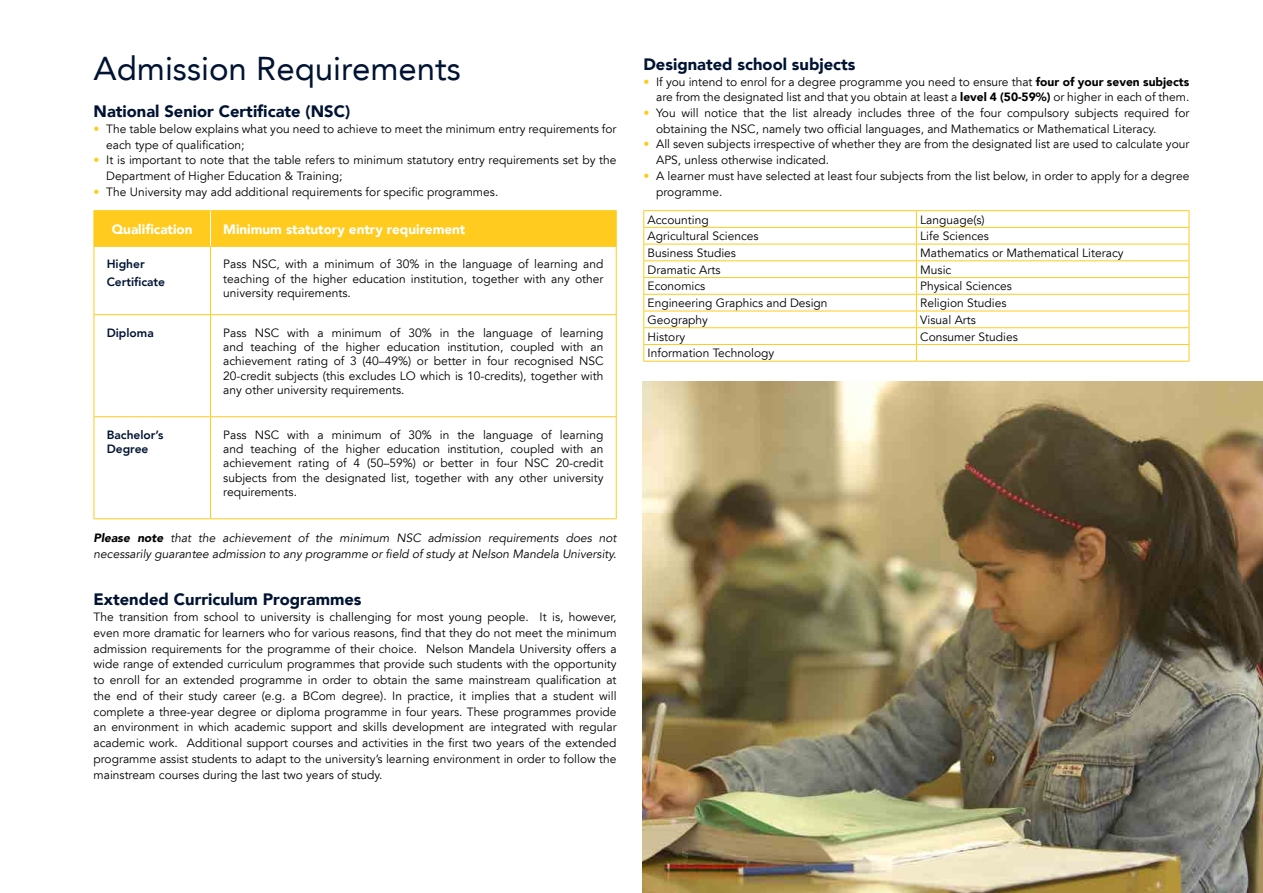
<style>
.page{position:relative;width:1263px;height:893px;background:#fff}
.page>*{position:absolute;margin:0;border:0;box-sizing:border-box;transform-origin:0 0}
.t1{font:33px "Avenir LT";color:#001333}
.t2{font:900 16.5px "Avenir LT";color:#001333}
.t3{font:900 13.5px "Avenir LT";color:#fff}
.t4{font:12px/15.8px "Avenir LT";color:#000}
.t5{font:italic 12px/15.8px "Avenir LT";color:#000}
.t6{font:800 12px/18px "Avenir LT";color:#001333}
.s1{color:#ffcb1f}
.s2{font-weight:900}
</style>
<div class="page">
<img style="left:642px;top:382px;width:621px;height:511px">
<div style="left:95px;top:211px;width:521px;height:35px;background:#ffcb1f"></div>
<hr style="left:94px;top:210px;width:116px;height:1px;background:#ffcb1f">
<hr style="left:94px;top:211px;width:1px;height:35px;background:#ffcb1f">
<hr style="left:210px;top:210px;width:407px;height:1px;background:#ffcb1f">
<hr style="left:616px;top:211px;width:1px;height:35px;background:#ffcb1f">
<hr style="left:94px;top:246px;width:116px;height:1px;background:#ffcb1f">
<hr style="left:94px;top:247px;width:1px;height:67px;background:#ffcb1f">
<hr style="left:210px;top:246px;width:407px;height:1px;background:#ffcb1f">
<hr style="left:210px;top:247px;width:1px;height:67px;background:#ffcb1f">
<hr style="left:616px;top:247px;width:1px;height:67px;background:#ffcb1f">
<hr style="left:94px;top:314px;width:116px;height:1px;background:#ffcb1f">
<hr style="left:94px;top:315px;width:1px;height:101px;background:#ffcb1f">
<hr style="left:210px;top:314px;width:407px;height:1px;background:#ffcb1f">
<hr style="left:210px;top:315px;width:1px;height:101px;background:#ffcb1f">
<hr style="left:616px;top:315px;width:1px;height:101px;background:#ffcb1f">
<hr style="left:94px;top:416px;width:116px;height:1px;background:#ffcb1f">
<hr style="left:94px;top:417px;width:1px;height:101px;background:#ffcb1f">
<hr style="left:210px;top:416px;width:407px;height:1px;background:#ffcb1f">
<hr style="left:210px;top:417px;width:1px;height:101px;background:#ffcb1f">
<hr style="left:616px;top:417px;width:1px;height:101px;background:#ffcb1f">
<hr style="left:94px;top:518px;width:116px;height:1px;background:#ffcb1f">
<hr style="left:210px;top:518px;width:407px;height:1px;background:#ffcb1f">
<hr style="left:210px;top:211px;width:1px;height:35px;background:#fff">
<hr style="left:643px;top:210px;width:273px;height:1px;background:#ffcb1f">
<hr style="left:916px;top:210px;width:273px;height:1px;background:#ffcb1f">
<hr style="left:643px;top:227px;width:273px;height:1px;background:#ffcb1f">
<hr style="left:916px;top:227px;width:273px;height:1px;background:#ffcb1f">
<hr style="left:643px;top:244px;width:273px;height:1px;background:#ffcb1f">
<hr style="left:916px;top:244px;width:273px;height:1px;background:#ffcb1f">
<hr style="left:643px;top:260px;width:273px;height:1px;background:#ffcb1f">
<hr style="left:916px;top:260px;width:273px;height:1px;background:#ffcb1f">
<hr style="left:643px;top:277px;width:273px;height:1px;background:#ffcb1f">
<hr style="left:916px;top:277px;width:273px;height:1px;background:#ffcb1f">
<hr style="left:643px;top:294px;width:273px;height:1px;background:#ffcb1f">
<hr style="left:916px;top:294px;width:273px;height:1px;background:#ffcb1f">
<hr style="left:643px;top:311px;width:273px;height:1px;background:#ffcb1f">
<hr style="left:916px;top:311px;width:273px;height:1px;background:#ffcb1f">
<hr style="left:643px;top:327px;width:273px;height:1px;background:#ffcb1f">
<hr style="left:916px;top:327px;width:273px;height:1px;background:#ffcb1f">
<hr style="left:643px;top:344px;width:273px;height:1px;background:#ffcb1f">
<svg style="left:643px;top:211px;width:1px;height:150px"></svg>
<hr style="left:916px;top:344px;width:273px;height:1px;background:#ffcb1f">
<svg style="left:916px;top:211px;width:1px;height:150px"></svg>
<svg style="left:1189px;top:211px;width:1px;height:150px"></svg>
<hr style="left:643px;top:361px;width:273px;height:1px;background:#ffcb1f">
<hr style="left:916px;top:361px;width:273px;height:1px;background:#ffcb1f">
<h1 class="t1" style="left:94px;top:50px;width:369px">Admission Requirements</h1>
<h2 class="t2" style="left:94px;top:101px;width:258px">National Senior Certificate (NSC)</h2>
<p class="t4" style="left:106px;top:121px;width:512px;text-indent:-13px"><span class="s1">•</span> The table below explains what you need to achieve to meet the minimum entry requirements for each type of qualification;</p>
<p class="t4" style="left:106px;top:153px;width:512px;text-indent:-13px"><span class="s1">•</span> It is important to note that the table refers to minimum statutory entry requirements set by the<br>Department of Higher Education &amp; Training;</p>
<p class="t4" style="left:94px;top:184px;width:406px"><span class="s1">•</span> The University may add additional requirements for specific programmes.</p>
<p class="t3" style="left:112px;top:221px;width:82px">Qualification</p>
<p class="t3" style="left:223px;top:221px;width:244px">Minimum statutory entry requirement</p>
<p class="t6" style="left:107px;top:255px;width:60px">Higher<br>Certificate</p>
<p class="t4" style="left:223px;top:257px;width:382px;line-height:14.4px;text-align:justify">Pass NSC, with a minimum of 30% in the language of learning and teaching of the higher education institution, together with any other university requirements.</p>
<p class="t6" style="left:107px;top:323px;width:49px">Diploma</p>
<p class="t4" style="left:223px;top:325px;width:382px;line-height:14.4px;text-align:justify">Pass NSC with a minimum of 30% in the language of learning and teaching of the higher education institution, coupled with an achievement rating of 3 (40–49%) or better in four recognised NSC 20-credit subjects (this excludes LO which is 10-credits), together with any other university requirements.</p>
<p class="t6" style="left:107px;top:427px;width:58px;line-height:14.4px">Bachelor’s<br>Degree</p>
<p class="t4" style="left:223px;top:428px;width:382px;line-height:14.4px;text-align:justify">Pass NSC with a minimum of 30% in the language of learning and teaching of the higher education institution, coupled with an achievement rating of 4 (50–59%) or better in four NSC 20-credit subjects from the designated list, together with any other university requirements.</p>
<p class="t5" style="left:94px;top:531px;width:525px"><span class="s2">Please note</span> that the achievement of the minimum NSC admission requirements does not necessarily guarantee admission to any programme or field of study at Nelson Mandela University.</p>
<h2 class="t2" style="left:94px;top:590px;width:269px">Extended Curriculum Programmes</h2>
<p class="t4" style="left:94px;top:609px;width:525px;text-align:justify">The transition from school to university is challenging for most young people. It is, however, even more dramatic for learners who for various reasons, find that they do not meet the minimum admission requirements for the programme of their choice. Nelson Mandela University offers a wide range of extended curriculum programmes that provide such students with the opportunity to enroll for an extended programme in order to obtain the same mainstream qualification at the end of their study career (e.g. a BCom degree). In practice, it implies that a student will complete a three-year degree or diploma programme in four years. These programmes provide an environment in which academic support and skills development are integrated with regular academic work. Additional support courses and activities in the first two years of the extended programme assist students to adapt to the university’s learning environment in order to follow the mainstream courses during the last two years of study.</p>
<h2 class="t2" style="left:643px;top:54px;width:214px">Designated school subjects</h2>
<p class="t4" style="left:643px;top:74px;width:547px;text-align:right"><span class="s1">•</span> If you intend to enrol for a degree programme you need to ensure that <span class="s2">four of your seven subjects </span>are from the designated list and that you obtain at least a <span class="s2">level 4 (50-59%)</span> or higher in each of them.</p>
<p class="t4" style="left:656px;top:105px;width:535px;text-indent:-13px"><span class="s1">•</span> You will notice that the list already includes three of the four compulsory subjects required for obtaining the NSC, namely two official languages, and Mathematics or Mathematical Literacy.</p>
<p class="t4" style="left:656px;top:137px;width:535px;text-indent:-13px"><span class="s1">•</span> All seven subjects irrespective of whether they are from the designated list are used to calculate your<br>APS, unless otherwise indicated.</p>
<p class="t4" style="left:656px;top:168px;width:535px;text-indent:-13px"><span class="s1">•</span> A learner must have selected at least four subjects from the list below, in order to apply for a degree programme.</p>
<p class="t4" style="left:648px;top:212px;width:63px">Accounting</p>
<p class="t4" style="left:920px;top:212px;width:66px">Language(s)</p>
<p class="t4" style="left:648px;top:229px;width:113px">Agricultural Sciences</p>
<p class="t4" style="left:920px;top:229px;width:70px">Life Sciences</p>
<p class="t4" style="left:648px;top:245px;width:90px">Business Studies</p>
<p class="t4" style="left:920px;top:245px;width:205px">Mathematics or Mathematical Literacy</p>
<p class="t4" style="left:648px;top:262px;width:74px">Dramatic Arts</p>
<p class="t4" style="left:920px;top:262px;width:33px">Music</p>
<p class="t4" style="left:648px;top:279px;width:59px">Economics</p>
<p class="t4" style="left:920px;top:279px;width:93px">Physical Sciences</p>
<p class="t4" style="left:648px;top:296px;width:182px">Engineering Graphics and Design</p>
<p class="t4" style="left:920px;top:296px;width:88px">Religion Studies</p>
<p class="t4" style="left:648px;top:312px;width:62px">Geography</p>
<p class="t4" style="left:920px;top:312px;width:57px">Visual Arts</p>
<p class="t4" style="left:648px;top:329px;width:39px">History</p>
<p class="t4" style="left:920px;top:329px;width:99px">Consumer Studies</p>
<p class="t4" style="left:648px;top:346px;width:128px">Information Technology</p>
</div>
